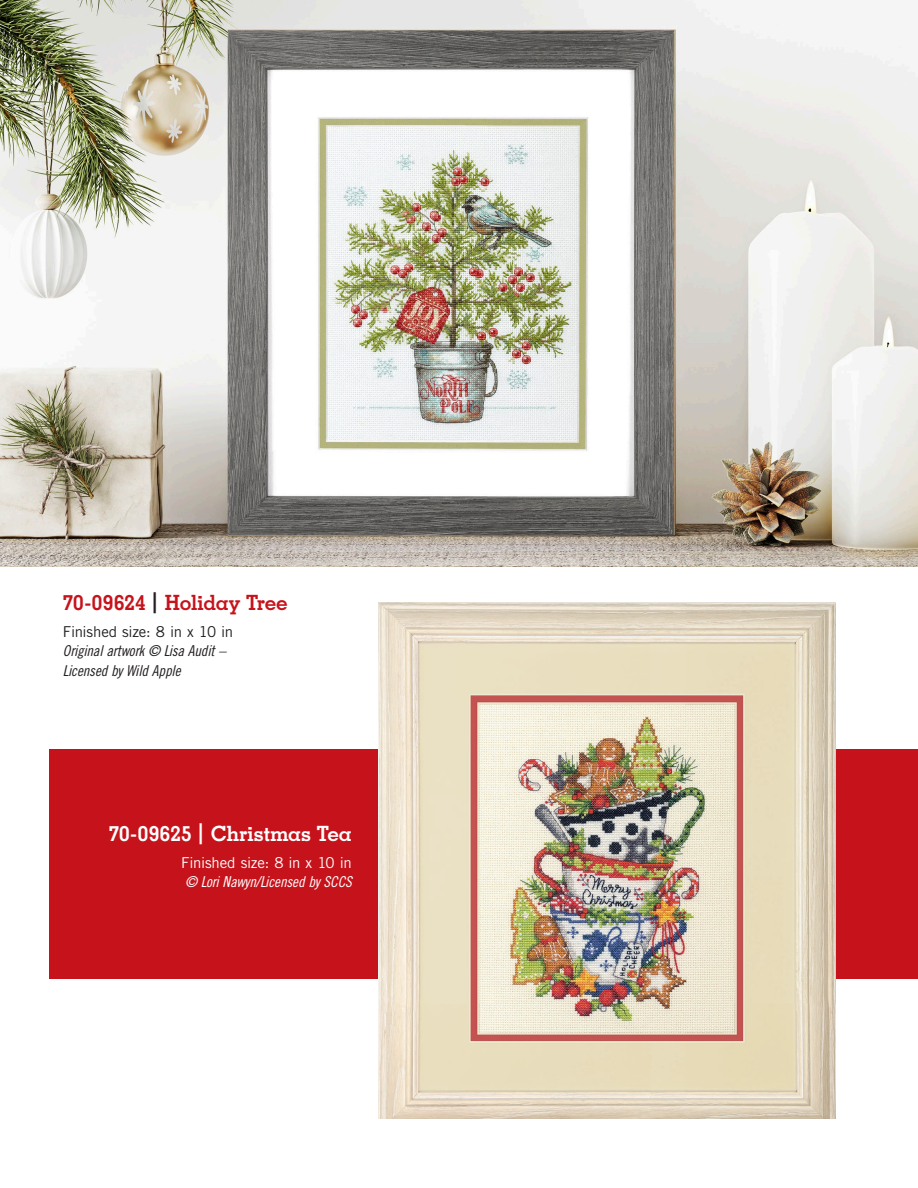
<style>
.page{position:relative;width:918px;height:1188px;background:#fff}
.page>*{position:absolute;margin:0;border:0;box-sizing:border-box;transform-origin:0 0}
.t1{font:700 21px "Memphis LT Std";letter-spacing:-.015em;color:#fff}
.t2{font:700 21px "Memphis LT Std";letter-spacing:-.015em;color:#c6131b}
.t3{font:15px "Trade Gothic LT Std Cn 18 Obl";letter-spacing:-.01em;color:#231f20}
.t4{font:15px "Trade Gothic LT Std Cn 18 Obl";letter-spacing:-.005em;color:#fff}
.t5{font:15px "Trade Gothic LT Std";letter-spacing:-.015em;color:#231f20}
.t6{font:15px "Trade Gothic LT Std";letter-spacing:-.015em;color:#fff}
.s1{color:#231f20}
</style>
<div class="page">
<img style="left:0;top:0;width:918px;height:567px">
<div style="left:50px;top:749px;width:868px;height:230px;background:#c6131b"></div>
<img style="left:379px;top:603px;width:457px;height:516px">
<p class="t2" style="left:63px;top:589px;width:227px">70-09624 <span class="s1">|</span> Holiday Tree</p>
<p class="t5" style="left:63px;top:623px;width:172px">Finished size: 8 in x 10 in</p>
<p class="t3" style="left:63px;top:642px;width:165px">Original artwork © Lisa Audit –</p>
<p class="t3" style="left:63px;top:662px;width:119px">Licensed by Wild Apple</p>
<p class="t1" style="left:109px;top:820px;width:245px">70-09625 | Christmas Tea</p>
<p class="t6" style="left:181px;top:853px;width:172px">Finished size: 8 in x 10 in</p>
<p class="t4" style="left:185px;top:873px;width:168px">© Lori Nawyn/Licensed by SCCS</p>
</div>
